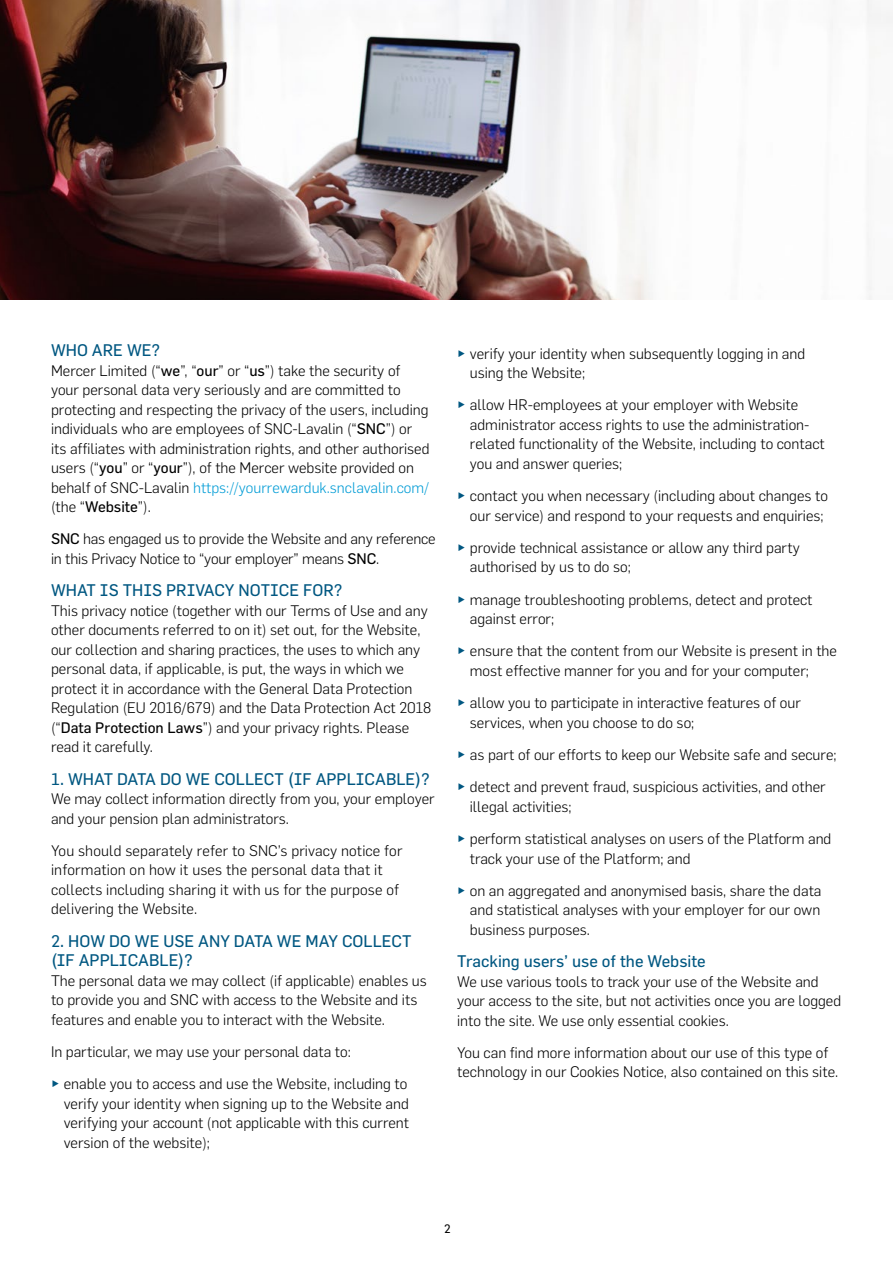
<style>
.page{position:relative;width:893px;height:1263px;background:#fff}
.page>*{position:absolute;margin:0;border:0;box-sizing:border-box;transform-origin:0 0}
.t1{font:16.5px/19.5px "Flama";color:#005781}
.t2{font:300 15px/19.5px "Flama";color:#000}
.t3{font:12px "Flama";color:#000}
.s1{font-weight:400}
.s2{color:#009cd6}
.s3{color:#005781}
</style>
<div class="page">
<img style="left:0;top:0;width:893px;height:300px">
<p class="t1" style="left:51px;top:340px;width:111px">WHO ARE WE?</p>
<p class="t2" style="left:51px;top:360px;width:380px">Mercer Limited (“<span class="s1">we</span>”, “<span class="s1">our</span>” or “<span class="s1">us</span>”) take the security of your personal data very seriously and are committed to protecting and respecting the privacy of the users, including individuals who are employees of SNC-Lavalin (“<span class="s1">SNC</span>”) or its affiliates with administration rights, and other authorised users (“<span class="s1">you</span>” or “<span class="s1">your</span>”), of the Mercer website provided on behalf of SNC-Lavalin <span class="s2">https://yourrewarduk.snclavalin.com/ </span>(the “<span class="s1">Website</span>”).</p>
<p class="t2" style="left:51px;top:529px;width:386px"><span class="s1">SNC</span> has engaged us to provide the Website and any reference in this Privacy Notice to “your employer” means <span class="s1">SNC</span>.</p>
<p class="t1" style="left:51px;top:580px;width:293px">WHAT IS THIS PRIVACY NOTICE FOR?</p>
<p class="t2" style="left:51px;top:600px;width:382px">This privacy notice (together with our Terms of Use and any other documents referred to on it) set out, for the Website, our collection and sharing practices, the uses to which any personal data, if applicable, is put, the ways in which we protect it in accordance with the General Data Protection Regulation (EU 2016/679) and the Data Protection Act 2018 (“<span class="s1">Data Protection Laws</span>”) and your privacy rights. Please read it carefully.</p>
<p class="t1" style="left:51px;top:768px;width:380px">1. WHAT DATA DO WE COLLECT (IF APPLICABLE)?</p>
<p class="t2" style="left:51px;top:788px;width:385px">We may collect information directly from you, your employer and your pension plan administrators.</p>
<p class="t2" style="left:51px;top:840px;width:353px">You should separately refer to SNC’s privacy notice for information on how it uses the personal data that it collects including sharing it with us for the purpose of delivering the Website.</p>
<p class="t1" style="left:51px;top:930px;width:362px">2. HOW DO WE USE ANY DATA WE MAY COLLECT (IF APPLICABLE)?</p>
<p class="t2" style="left:51px;top:970px;width:377px">The personal data we may collect (if applicable) enables us to provide you and SNC with access to the Website and its features and enable you to interact with the Website.</p>
<p class="t2" style="left:51px;top:1034px;width:358px;line-height:32.2px">In particular, we may use your personal data to:<br><span class="s3">►</span> enable you to access and use the Website, including to</p>
<p class="t2" style="left:64px;top:1093px;width:347px;text-align:justify">verify your identity when signing up to the Website and verifying your account (not applicable with this current version of the website);</p>
<p class="t2" style="left:470px;top:343px;width:337px;text-indent:-13px"><span class="s3">►</span> verify your identity when subsequently logging in and using the Website;</p>
<p class="t2" style="left:470px;top:395px;width:356px;text-indent:-13px"><span class="s3">►</span> allow HR-employees at your employer with Website administrator access rights to use the administration&shy;related functionality of the Website, including to contact you and answer queries;</p>
<p class="t2" style="left:457px;top:485px;width:372px;text-align:center"><span class="s3">►</span> contact you when necessary (including about changes to our service) and respond to your requests and enquiries;</p>
<p class="t2" style="left:470px;top:537px;width:332px;text-indent:-13px"><span class="s3">►</span> provide technical assistance or allow any third party authorised by us to do so;</p>
<p class="t2" style="left:470px;top:589px;width:344px;text-indent:-13px"><span class="s3">►</span> manage troubleshooting problems, detect and protect against error;</p>
<p class="t2" style="left:470px;top:641px;width:369px;text-indent:-13px"><span class="s3">►</span> ensure that the content from our Website is present in the most effective manner for you and for your computer;</p>
<p class="t2" style="left:470px;top:692px;width:332px;text-indent:-13px"><span class="s3">►</span> allow you to participate in interactive features of our services, when you choose to do so;</p>
<p class="t2" style="left:457px;top:738px;width:381px;line-height:32.2px"><span class="s3">►</span> as part of our efforts to keep our Website safe and secure; <span class="s3">►</span> detect and prevent fraud, suspicious activities, and other</p>
<p class="t2" style="left:457px;top:789px;width:376px;line-height:32.2px;text-indent:13px">illegal activities;<br><span class="s3">►</span> perform statistical analyses on users of the Platform and</p>
<p class="t2" style="left:457px;top:841px;width:366px;line-height:32.2px;text-indent:13px">track your use of the Platform; and<br><span class="s3">►</span> on an aggregated and anonymised basis, share the data</p>
<p class="t2" style="left:470px;top:899px;width:352px">and statistical analyses with your employer for our own business purposes.</p>
<p class="t1" style="left:457px;top:951px;width:250px">Tracking users’ use of the Website</p>
<p class="t2" style="left:457px;top:971px;width:386px">We use various tools to track your use of the Website and your access to the site, but not activities once you are logged into the site. We use only essential cookies.</p>
<p class="t2" style="left:457px;top:1042px;width:383px">You can find more information about our use of this type of technology in our Cookies Notice, also contained on this site.</p>
<p class="t3" style="left:444px;top:1222px;width:8px">2</p>
</div>
